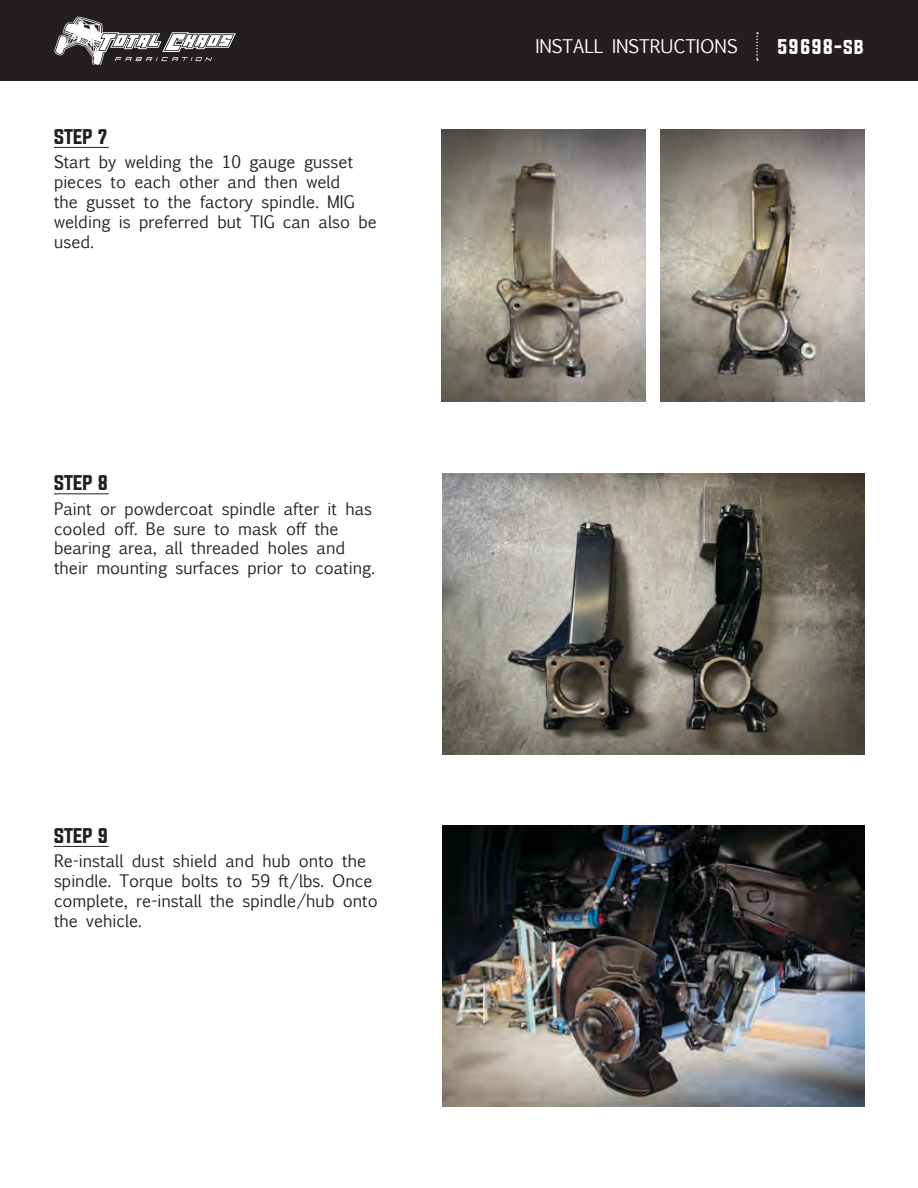
<style>
.page{position:relative;width:918px;height:1188px;background:#fff}
.page>*{position:absolute;margin:0;border:0;box-sizing:border-box;transform-origin:0 0}
.t1{font:18px "Euphemia UCAS";color:#fff}
.t2{font:18px "Evogria";color:#231f20}
.t3{font:18px "Evogria";color:#fff}
.t4{font:16.5px/19.8px "Euphemia UCAS";color:#231f20}
</style>
<div class="page">
<div style="left:0;top:0;width:918px;height:81px;background:#231f20"></div>
<svg style="left:54px;top:17px;width:182px;height:47px"></svg>
<svg style="left:756px;top:32px;width:2px;height:29px"></svg>
<img style="left:442px;top:130px;width:204px;height:271px">
<img style="left:443px;top:473px;width:421px;height:281px">
<img style="left:443px;top:826px;width:421px;height:280px">
<img style="left:660px;top:130px;width:204px;height:271px">
<hr style="left:54px;top:147px;width:55px;height:1px;background:#231f20">
<hr style="left:54px;top:493px;width:55px;height:1px;background:#231f20">
<hr style="left:54px;top:846px;width:55px;height:1px;background:#231f20">
<p class="t2" style="left:54px;top:124px;width:56px">STEP 7</p>
<p class="t4" style="left:54px;top:152px;width:324px">Start by welding the 10 gauge gusset pieces to each other and then weld<br>the gusset to the factory spindle. MIG welding is preferred but TIG can also be used.</p>
<p class="t2" style="left:54px;top:470px;width:56px">STEP 8</p>
<p class="t4" style="left:54px;top:499px;width:322px">Paint or powdercoat spindle after it has cooled off. Be sure to mask off the bearing area, all threaded holes and their mounting surfaces prior to coating.</p>
<p class="t2" style="left:54px;top:823px;width:56px">STEP 9</p>
<p class="t4" style="left:54px;top:851px;width:325px">Re-install dust shield and hub onto the spindle. Torque bolts to 59 ft/lbs. Once complete, re-install the spindle/hub onto the vehicle.</p>
<p class="t1" style="left:535px;top:34px;width:204px">INSTALL INSTRUCTIONS</p>
<p class="t3" style="left:776px;top:34px;width:89px">59698-sb</p>
</div>
